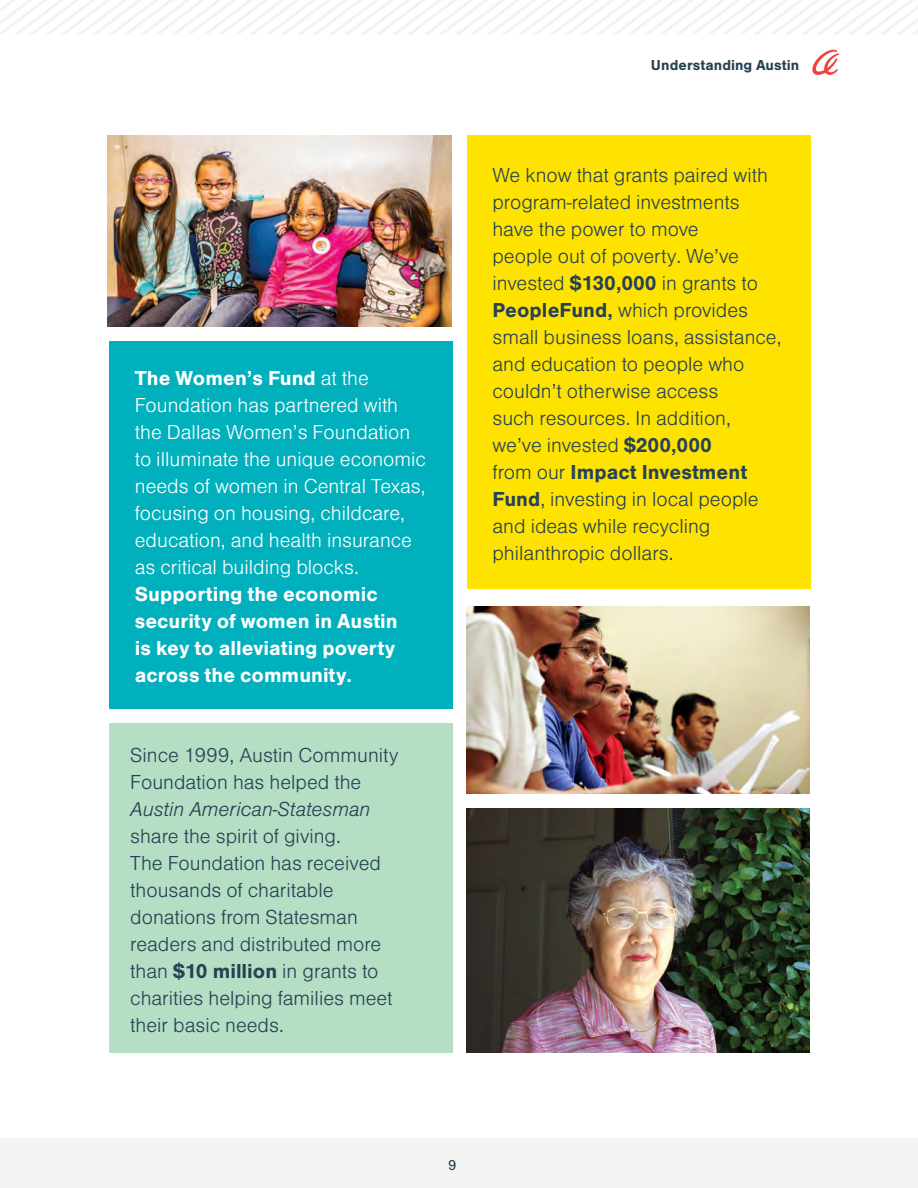
<style>
.page{position:relative;width:918px;height:1188px;background:#fff}
.page>*{position:absolute;margin:0;border:0;box-sizing:border-box;transform-origin:0 0}
.acf_facts_paragraph{font:300 21px/27px "Foundation Sans";color:#264254}
.acf_facts_paragraph-2{font:300 21px/27px "Foundation Sans";color:#fff}
.t1{font:700 15px "Foundation Sans";letter-spacing:.005em;color:#264254}
.t2{font:15px "Foundation Sans";color:#264254}
.s1{font-weight:700}
.s2{font-style:italic}
</style>
<div class="page">
<div style="left:0;top:1138px;width:918px;height:50px;background:#f3f3f1"></div>
<svg style="left:812px;top:50px;width:27px;height:25px"></svg>
<svg style="left:0;top:0;width:918px;height:34px"></svg>
<div style="left:109px;top:724px;width:343px;height:329px;background:#b5dec4"></div>
<div style="left:109px;top:341px;width:343px;height:368px;background:#00b0bd"></div>
<div style="left:467px;top:135px;width:344px;height:454px;background:#ffe300"></div>
<img style="left:108px;top:135px;width:344px;height:191px">
<img style="left:466px;top:809px;width:344px;height:244px">
<img style="left:467px;top:607px;width:343px;height:187px">
<p class="acf_facts_paragraph-2" style="left:135px;top:365px;width:293px"><span class="s1">The Women’s Fund</span> at the<br>Foundation has partnered with the Dallas Women’s Foundation to illuminate the unique economic needs of women in Central Texas, focusing on housing, childcare, education, and health insurance as critical building blocks.<br><span class="s1">Supporting the economic security of women in Austin<br>is key to alleviating poverty across the community.</span></p>
<p class="acf_facts_paragraph" style="left:130px;top:742px;width:270px">Since 1999, Austin Community<br>Foundation has helped the<br><span class="s2">Austin American-Statesman </span>share the spirit of giving.<br>The Foundation has received thousands of charitable donations from Statesman readers and distributed more than <span class="s1">$10 million</span> in grants to charities helping families meet their basic needs.</p>
<p class="t1" style="left:651px;top:56px;width:150px">Understanding Austin</p>
<p class="acf_facts_paragraph" style="left:493px;top:162px;width:291px">We know that grants paired with program-related investments have the power to move<br>people out of poverty. We’ve invested <span class="s1">$130,000</span> in grants to<br><span class="s1">PeopleFund,</span> which provides small business loans, assistance, and education to people who couldn’t otherwise access<br>such resources. In addition, we’ve invested <span class="s1">$200,000<br></span>from our <span class="s1">Impact Investment<br>Fund</span>, investing in local people and ideas while recycling philanthropic dollars.</p>
<p class="t2" style="left:448px;top:1157px;width:10px">9</p>
</div>
